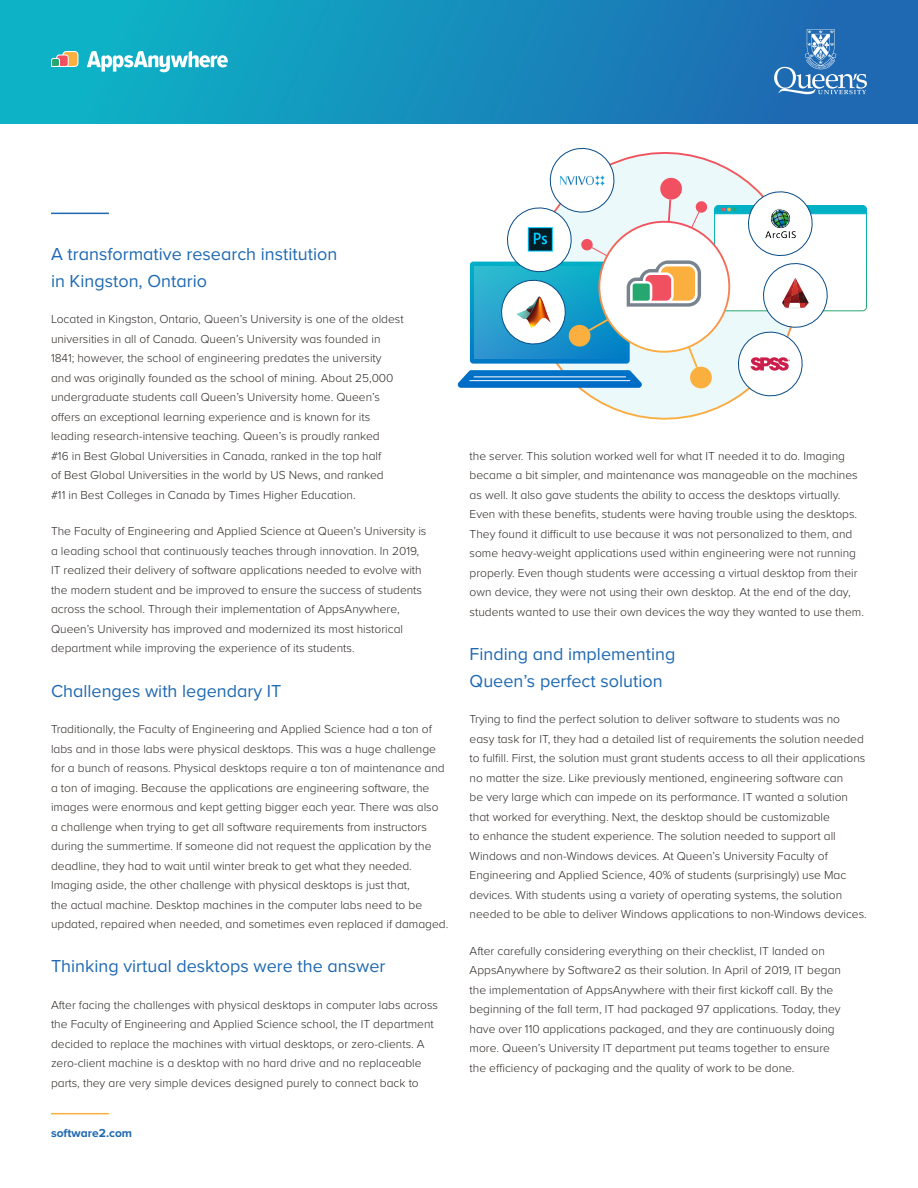
<style>
.page{position:relative;width:918px;height:1188px;background:#fff}
.page>*{position:absolute;margin:0;border:0;box-sizing:border-box;transform-origin:0 0}
.t1{font:18px/27px "Proxima Nova";color:#1f69b2}
.t2{font:300 12px/19.5px "Proxima Nova";color:#2e2926}
.t3{font:700 12px "Proxima Nova";color:#1f69b2}
</style>
<div class="page">
<hr style="left:51px;top:1113px;width:58px;height:1px;background:#fab040">
<div style="left:0;top:0;width:918px;height:123px;background:linear-gradient(to right,#0cb9c8,#2062b0)"></div>
<svg style="left:87px;top:51px;width:141px;height:21px"></svg>
<svg style="left:51px;top:51px;width:27px;height:16px"></svg>
<svg style="left:774px;top:29px;width:93px;height:65px;background:#4583bf"></svg>
<hr style="left:51px;top:213px;width:58px;height:1px;background:#1f69b2">
<svg style="left:595px;top:400px;width:139px;height:20px"></svg>
<svg style="left:458px;top:148px;width:409px;height:252px"></svg>
<img style="left:560px;top:175px;width:44px;height:10px">
<p class="t1" style="left:51px;top:241px;width:288px">A transformative research institution in Kingston, Ontario</p>
<p class="t2" style="left:51px;top:309px;width:354px">Located in Kingston, Ontario, Queen’s University is one of the oldest universities in all of Canada. Queen’s University was founded in 1841; however, the school of engineering predates the university and was originally founded as the school of mining. About 25,000 undergraduate students call Queen’s University home. Queen’s offers an exceptional learning experience and is known for its leading research-intensive teaching. Queen’s is proudly ranked<br>#16 in Best Global Universities in Canada, ranked in the top half<br>of Best Global Universities in the world by US News, and ranked<br>#11 in Best Colleges in Canada by Times Higher Education.</p>
<p class="t2" style="left:51px;top:521px;width:377px">The Faculty of Engineering and Applied Science at Queen’s University is a leading school that continuously teaches through innovation. In 2019, IT realized their delivery of software applications needed to evolve with the modern student and be improved to ensure the success of students across the school. Through their implementation of AppsAnywhere, Queen’s University has improved and modernized its most historical department while improving the experience of its students.</p>
<p class="t1" style="left:51px;top:677px;width:232px">Challenges with legendary IT</p>
<p class="t2" style="left:51px;top:719px;width:399px">Traditionally, the Faculty of Engineering and Applied Science had a ton of labs and in those labs were physical desktops. This was a huge challenge for a bunch of reasons. Physical desktops require a ton of maintenance and a ton of imaging. Because the applications are engineering software, the images were enormous and kept getting bigger each year. There was also a challenge when trying to get all software requirements from instructors during the summertime. If someone did not request the application by the deadline, they had to wait until winter break to get what they needed.<br>Imaging aside, the other challenge with physical desktops is just that,<br>the actual machine. Desktop machines in the computer labs need to be updated, repaired when needed, and sometimes even replaced if damaged.</p>
<p class="t1" style="left:51px;top:953px;width:336px">Thinking virtual desktops were the answer</p>
<p class="t2" style="left:51px;top:994px;width:389px">After facing the challenges with physical desktops in computer labs across the Faculty of Engineering and Applied Science school, the IT department decided to replace the machines with virtual desktops, or zero-clients. A zero-client machine is a desktop with no hard drive and no replaceable parts, they are very simple devices designed purely to connect back to</p>
<p class="t3" style="left:51px;top:1126px;width:83px">software2.com</p>
<p class="t2" style="left:470px;top:445px;width:396px">the server. This solution worked well for what IT needed it to do. Imaging became a bit simpler, and maintenance was manageable on the machines as well. It also gave students the ability to access the desktops virtually.<br>Even with these benefits, students were having trouble using the desktops.<br>They found it difficult to use because it was not personalized to them, and some heavy-weight applications used within engineering were not running properly. Even though students were accessing a virtual desktop from their own device, they were not using their own desktop. At the end of the day, students wanted to use their own devices the way they wanted to use them.</p>
<p class="t1" style="left:470px;top:641px;width:207px">Finding and implementing<br>Queen’s perfect solution</p>
<p class="t2" style="left:470px;top:709px;width:399px">Trying to find the perfect solution to deliver software to students was no easy task for IT, they had a detailed list of requirements the solution needed to fulfill. First, the solution must grant students access to all their applications no matter the size. Like previously mentioned, engineering software can<br>be very large which can impede on its performance. IT wanted a solution that worked for everything. Next, the desktop should be customizable<br>to enhance the student experience. The solution needed to support all Windows and non-Windows devices. At Queen’s University Faculty of Engineering and Applied Science, 40% of students (surprisingly) use Mac devices. With students using a variety of operating systems, the solution needed to be able to deliver Windows applications to non-Windows devices.</p>
<p class="t2" style="left:470px;top:940px;width:373px">After carefully considering everything on their checklist, IT landed on AppsAnywhere by Software2 as their solution. In April of 2019, IT began the implementation of AppsAnywhere with their first kickoff call. By the beginning of the fall term, IT had packaged 97 applications. Today, they have over 110 applications packaged, and they are continuously doing more. Queen’s University IT department put teams together to ensure the efficiency of packaging and the quality of work to be done.</p>
</div>
